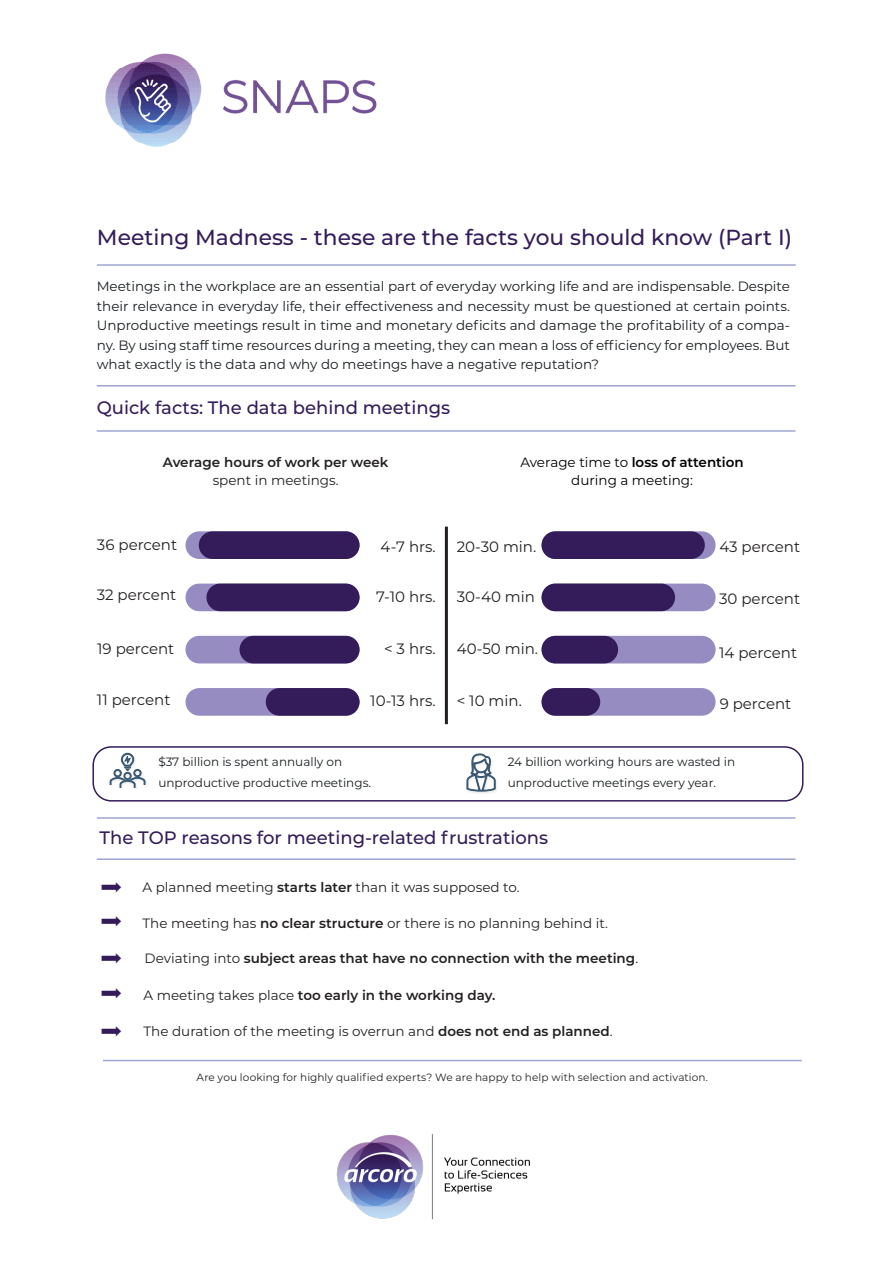
<style>
.page{position:relative;width:893px;height:1263px;background:#fff}
.page>*{position:absolute;margin:0;border:0;box-sizing:border-box;transform-origin:0 0}
.Subheadline{font:500 21.75px "Montserrat";color:#331c59}
.t1{font:500 18px "Montserrat";color:#331c59}
.Bodytext{font:15px "Montserrat";color:#231f20}
.Bodytext-2{font:13.5px/19.5px "Montserrat";color:#181d20;text-align:justify}
.Bodytext-3{font:13.5px "Montserrat";color:#231f20}
.Bodytext-4{font:600 13.5px/18px "Montserrat";color:#231f20;text-align:center}
.Bodytext-5{font:13.5px/18px "Montserrat";color:#000;text-align:center}
.Bodytext-6{font:12px/21px "Montserrat";color:#181d20}
.Fließtext_8_12{font:10.5px "Montserrat";letter-spacing:.01em;color:#231f20}
.s1{font-weight:400}
.s2{font-weight:600}
</style>
<div class="page">
<img style="left:105px;top:53px;width:272px;height:94px">
<hr style="left:97px;top:264px;width:699px;height:2px;background:#9ea6d1">
<hr style="left:97px;top:385px;width:698px;height:1px;background:#9ea6d1">
<hr style="left:103px;top:1060px;width:699px;height:1px;background:#9ea6d1">
<hr style="left:97px;top:430px;width:698px;height:2px;background:#9ea6d1">
<hr style="left:97px;top:817px;width:698px;height:2px;background:#9ea6d1">
<hr style="left:97px;top:858px;width:698px;height:2px;background:#9ea6d1">
<img style="left:103px;top:749px;width:44px;height:40px">
<svg style="left:110px;top:753px;width:35px;height:35px"></svg>
<div style="left:186px;top:532px;width:173px;height:26px;background:#968cc2;border-radius:13px"></div>
<div style="left:185px;top:531px;width:175px;height:28px;border:2px solid #968cc2;border-radius:13px"></div>
<div style="left:200px;top:532px;width:159px;height:26px;background:#331c59;border-radius:13px"></div>
<div style="left:199px;top:531px;width:161px;height:28px;border:2px solid #331c59;border-radius:13px"></div>
<div style="left:186px;top:584px;width:173px;height:26px;background:#968cc2;border-radius:13px"></div>
<div style="left:185px;top:584px;width:175px;height:27px;border:2px solid #968cc2;border-radius:13px"></div>
<div style="left:207px;top:584px;width:152px;height:26px;background:#331c59;border-radius:13px"></div>
<div style="left:206px;top:584px;width:154px;height:27px;border:2px solid #331c59;border-radius:13px"></div>
<div style="left:186px;top:637px;width:173px;height:26px;background:#968cc2;border-radius:13px"></div>
<div style="left:185px;top:636px;width:175px;height:27px;border:2px solid #968cc2;border-radius:13px"></div>
<div style="left:240px;top:637px;width:119px;height:26px;background:#331c59;border-radius:13px"></div>
<div style="left:240px;top:636px;width:120px;height:27px;border:2px solid #331c59;border-radius:13px"></div>
<div style="left:186px;top:689px;width:173px;height:26px;background:#968cc2;border-radius:13px"></div>
<div style="left:185px;top:688px;width:175px;height:28px;border:2px solid #968cc2;border-radius:13px"></div>
<div style="left:266px;top:689px;width:93px;height:26px;background:#331c59;border-radius:13px"></div>
<div style="left:266px;top:688px;width:94px;height:28px;border:2px solid #331c59;border-radius:13px"></div>
<hr style="left:445px;top:527px;width:3px;height:197px;background:#231f20">
<div style="left:542px;top:532px;width:173px;height:26px;background:#968cc2;border-radius:13px"></div>
<div style="left:541px;top:531px;width:175px;height:28px;border:2px solid #968cc2;border-radius:13px"></div>
<div style="left:542px;top:532px;width:162px;height:26px;background:#331c59;border-radius:13px"></div>
<div style="left:541px;top:531px;width:164px;height:28px;border:2px solid #331c59;border-radius:13px"></div>
<div style="left:542px;top:584px;width:173px;height:26px;background:#968cc2;border-radius:13px"></div>
<div style="left:541px;top:584px;width:175px;height:27px;border:2px solid #968cc2;border-radius:13px"></div>
<div style="left:542px;top:584px;width:132px;height:26px;background:#331c59;border-radius:13px"></div>
<div style="left:541px;top:584px;width:134px;height:27px;border:2px solid #331c59;border-radius:13px"></div>
<div style="left:542px;top:637px;width:173px;height:26px;background:#968cc2;border-radius:13px"></div>
<div style="left:541px;top:636px;width:175px;height:27px;border:2px solid #968cc2;border-radius:13px"></div>
<div style="left:542px;top:637px;width:75px;height:26px;background:#331c59;border-radius:13px"></div>
<div style="left:541px;top:636px;width:77px;height:27px;border:2px solid #331c59;border-radius:13px"></div>
<div style="left:542px;top:689px;width:173px;height:26px;background:#968cc2;border-radius:13px"></div>
<div style="left:541px;top:688px;width:175px;height:28px;border:2px solid #968cc2;border-radius:13px"></div>
<div style="left:542px;top:689px;width:57px;height:26px;background:#331c59;border-radius:13px"></div>
<div style="left:541px;top:688px;width:59px;height:28px;border:2px solid #331c59;border-radius:13px"></div>
<div style="left:92px;top:746px;width:711px;height:55px;border:2px solid #331c59;border-radius:18px"></div>
<img style="left:457px;top:748px;width:51px;height:51px">
<svg style="left:466px;top:753px;width:30px;height:39px"></svg>
<img style="left:336px;top:1134px;width:194px;height:86px">
<p class="Subheadline" style="left:97px;top:222px;width:697px">Meeting Madness - these are the facts you should know (Part I)</p>
<p class="Bodytext-2" style="left:97px;top:276px;width:695px">Meetings in the workplace are an essential part of everyday working life and are indispensable. Despite their relevance in everyday life, their effectiveness and necessity must be questioned at certain points.<br>Unproductive meetings result in time and monetary deficits and damage the profitability of a compa&shy;ny. By using staff time resources during a meeting, they can mean a loss of efficiency for employees. But what exactly is the data and why do meetings have a negative reputation?</p>
<p class="t1" style="left:97px;top:395px;width:355px">Quick facts: The data behind meetings</p>
<p class="Bodytext-4" style="left:163px;top:453px;width:227px">Average hours of work per week <span class="s1">spent in meetings.</span></p>
<p class="Bodytext-5" style="left:520px;top:453px;width:225px">Average time to <span class="s2">loss of attention </span>during a meeting:</p>
<p class="Bodytext" style="left:97px;top:534px;width:82px">36 percent</p>
<p class="Bodytext" style="left:97px;top:585px;width:81px">32 percent</p>
<p class="Bodytext" style="left:97px;top:638px;width:79px">19 percent</p>
<p class="Bodytext" style="left:97px;top:689px;width:75px">11 percent</p>
<p class="Bodytext" style="left:381px;top:536px;width:57px">4-7 hrs.</p>
<p class="Bodytext" style="left:376px;top:586px;width:61px">7-10 hrs.</p>
<p class="Bodytext" style="left:384px;top:638px;width:53px">&lt; 3 hrs.</p>
<p class="Bodytext" style="left:370px;top:691px;width:67px">10-13 hrs.</p>
<p class="Bodytext-6" style="left:158px;top:750px;width:214px">$37 billion is spent annually on unproductive productive meetings.</p>
<p class="Bodytext" style="left:457px;top:536px;width:81px">20-30 min.</p>
<p class="Bodytext" style="left:457px;top:586px;width:80px">30-40 min</p>
<p class="Bodytext" style="left:457px;top:638px;width:83px">40-50 min.</p>
<p class="Bodytext" style="left:457px;top:691px;width:67px">&lt; 10 min.</p>
<p class="Bodytext" style="left:719px;top:536px;width:82px">43 percent</p>
<p class="Bodytext" style="left:719px;top:589px;width:82px">30 percent</p>
<p class="Bodytext" style="left:719px;top:642px;width:79px">14 percent</p>
<p class="Bodytext" style="left:720px;top:693px;width:73px">9 percent</p>
<p class="Bodytext-6" style="left:508px;top:751px;width:229px">24 billion working hours are wasted in unproductive meetings every year.</p>
<p class="t1" style="left:100px;top:825px;width:450px">The TOP reasons for meeting-related frustrations</p>
<p class="Bodytext-3" style="left:142px;top:878px;width:379px">A planned meeting <span class="s2">starts later</span> than it was supposed to.</p>
<p class="Bodytext-3" style="left:142px;top:914px;width:467px">The meeting has <span class="s2">no clear structure</span> or there is no planning behind it.</p>
<p class="Bodytext-4" style="left:145px;top:949px;width:495px"><span class="s1">Deviating into</span> subject areas that have no connection with the meeting<span class="s1">.</span></p>
<p class="Bodytext-4" style="left:144px;top:985px;width:353px"><span class="s1">A meeting takes place</span> too early in the working day.</p>
<p class="Bodytext-3" style="left:144px;top:1022px;width:471px">The duration of the meeting is overrun and <span class="s2">does not end as planned</span>.</p>
<p class="Fließtext_8_12" style="left:197px;top:1070px;width:513px">Are you looking for highly qualified experts? We are happy to help with selection and activation.</p>
</div>
